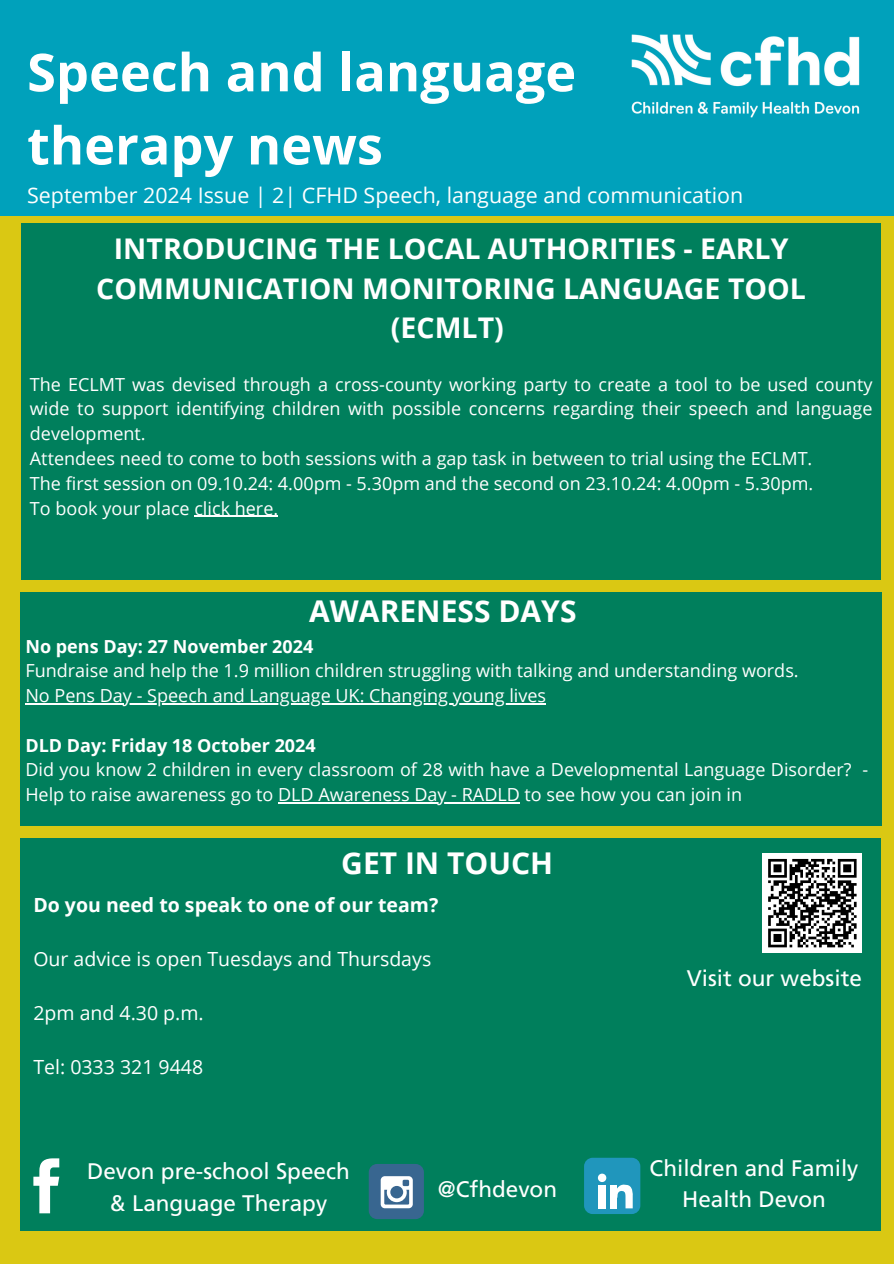
<style>
.page{position:relative;width:894px;height:1264px;background:#fff}
.page>*{position:absolute;margin:0;border:0;box-sizing:border-box;transform-origin:0 0}
.t1{font:700 52.2px/73.2px "Open Sans";color:#fff}
.t2{font:700 30px "Open Sans";color:#fff}
.t3{font:700 28.5px/39.3px "Open Sans";color:#fff;text-align:center}
.t4{font:22.5px/31.5px "Frutiger LT Std";color:#fff;text-align:center}
.t5{font:21.45px "Open Sans";color:#fff}
.t6{font:19.5px "Open Sans";color:#fff}
.t7{font:700 19.5px "Open Sans";color:#fff}
.t8{font:18px/24.8px "Open Sans";color:#fff}
.t9{font:700 18px "Open Sans";color:#fff}
</style>
<div class="page">
<div style="left:0;top:0;width:893px;height:1263px;background:#dac813"></div>
<div style="left:21px;top:223px;width:859px;height:356px;background:#007f5c"></div>
<div style="left:20px;top:837px;width:860px;height:393px;background:#007f5c"></div>
<div style="left:0;top:0;width:893px;height:216px;background:#00a1bb"></div>
<img style="left:631px;top:34px;width:229px;height:84px">
<div style="left:762px;top:853px;width:99px;height:99px;background:#fff"></div>
<svg style="left:768px;top:858px;width:89px;height:90px"></svg>
<svg style="left:33px;top:1158px;width:26px;height:55px"></svg>
<div style="left:20px;top:591px;width:860px;height:234px;background:#007f5c"></div>
<div style="left:584px;top:1157px;width:56px;height:56px;background:#2096bc;border-radius:9px"></div>
<svg style="left:597px;top:1173px;width:9px;height:8px"></svg>
<div style="left:598px;top:1185px;width:7px;height:23px;background:#fff"></div>
<div style="left:610px;top:1185px;width:7px;height:23px;background:#fff"></div>
<svg style="left:617px;top:1184px;width:16px;height:24px"></svg>
<div style="left:368px;top:1163px;width:56px;height:56px;background:#386690;border-radius:8px"></div>
<svg style="left:380px;top:1176px;width:32px;height:32px"></svg>
<hr style="left:194px;top:515px;width:84px;height:1px;background:#fff">
<hr style="left:25px;top:703px;width:521px;height:1px;background:#fff">
<hr style="left:278px;top:802px;width:242px;height:1px;background:#fff">
<h1 class="t1" style="left:27px;top:34px;width:550px">Speech and language therapy news</h1>
<p class="t5" style="left:27px;top:181px;width:717px">September 2024 Issue | 2| CFHD Speech, language and communication</p>
<h3 class="t3" style="left:96px;top:228px;width:711px">INTRODUCING THE LOCAL AUTHORITIES - EARLY<br>COMMUNICATION MONITORING LANGUAGE TOOL (ECMLT)</h3>
<p class="t8" style="left:30px;top:371px;width:843px">The ECLMT was devised through a cross-county working party to create a tool to be used county wide to support identifying children with possible concerns regarding their speech and language development.<br>Attendees need to come to both sessions with a gap task in between to trial using the ECLMT.<br>The first session on 09.10.24: 4.00pm - 5.30pm and the second on 23.10.24: 4.00pm - 5.30pm.<br>To book your place click here.</p>
<h2 class="t2" style="left:309px;top:590px;width:269px">AWARENESS DAYS</h2>
<p class="t9" style="left:25px;top:633px;width:289px">No pens Day: 27 November 2024</p>
<p class="t8" style="left:25px;top:658px;width:774px">Fundraise and help the 1.9 million children struggling with talking and understanding words.<br>No Pens Day - Speech and Language UK: Changing young lives</p>
<p class="t9" style="left:25px;top:732px;width:292px">DLD Day: Friday 18 October 2024</p>
<p class="t8" style="left:25px;top:757px;width:844px">Did you know 2 children in every classroom of 28 with have a Developmental Language Disorder? -<br>Help to raise awareness go to DLD Awareness Day - RADLD to see how you can join in</p>
<h2 class="t2" style="left:341px;top:842px;width:213px">GET IN TOUCH</h2>
<p class="t7" style="left:33px;top:891px;width:406px">Do you need to speak to one of our team?</p>
<p class="t6" style="left:33px;top:945px;width:399px">Our advice is open Tuesdays and Thursdays</p>
<p class="t6" style="left:33px;top:999px;width:172px">2pm and 4.30 p.m.</p>
<p class="t6" style="left:33px;top:1053px;width:171px">Tel: 0333 321 9448</p>
<p class="t4" style="left:87px;top:1155px;width:264px">Devon pre-school Speech &amp; Language Therapy</p>
<p class="t4" style="left:437px;top:1173px;width:121px">@Cfhdevon</p>
<p class="t4" style="left:686px;top:963px;width:177px">Visit our website</p>
<p class="t4" style="left:649px;top:1152px;width:210px">Children and Family<br>Health Devon</p>
</div>
